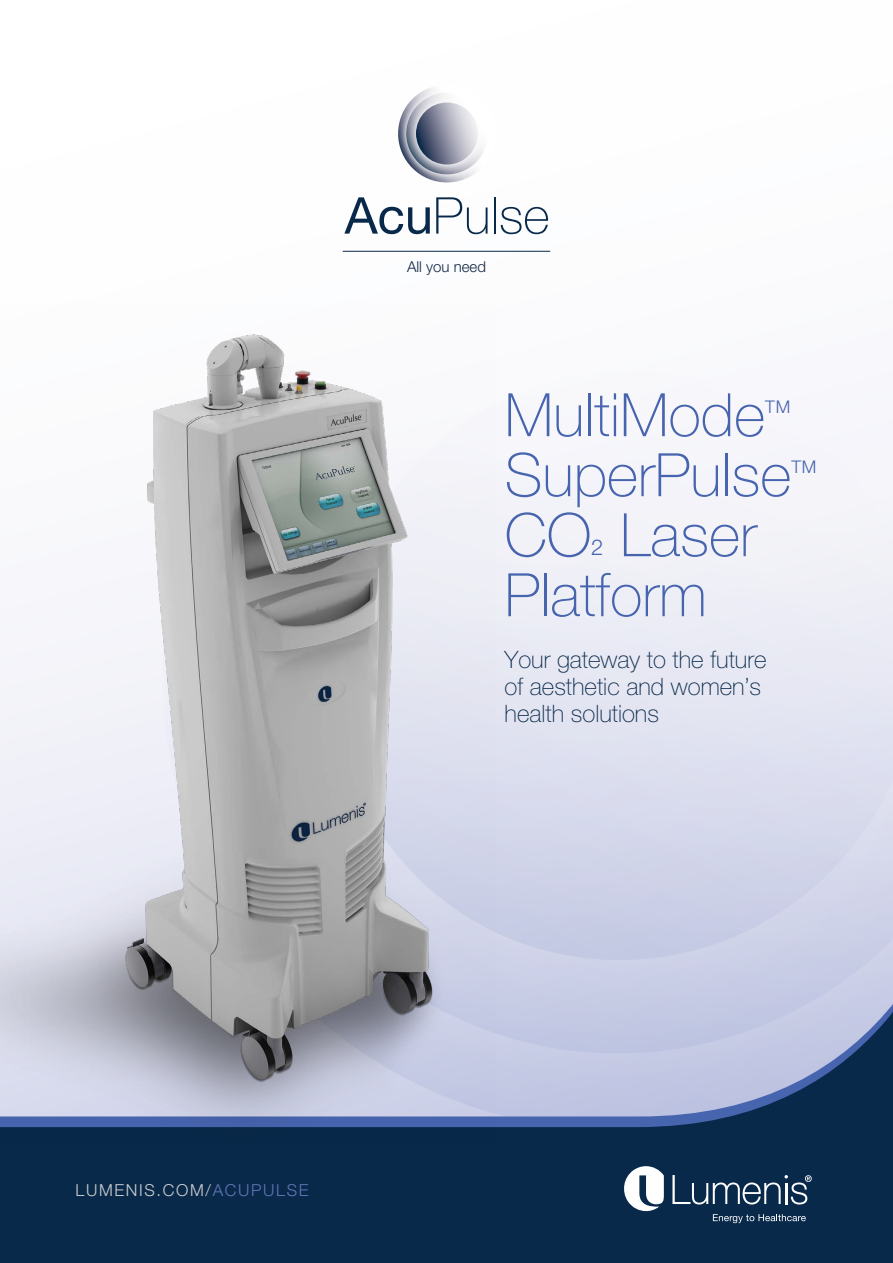
<style>
.page{position:relative;width:893px;height:1263px;background:#fff}
.page>*{position:absolute;margin:0;border:0;box-sizing:border-box;transform-origin:0 0}
.t1{font:100 60px/60px "Helvetica Neue LT Std";color:#4764af}
.t2{font:100 50.7px "Helvetica Neue";color:#09294a}
.t3{font:100 24px/27px "Helvetica Neue LT Std";color:#09294a}
.t4{font:300 21.9px "Helvetica Neue LT Std";color:#4764af}
.t5{font:300 17.55px "Helvetica Neue LT Std";color:#4764af}
.t6{font:300 16.5px "Helvetica Neue LT Std";letter-spacing:.1em;color:#cbcdce}
.t7{font:300 15px "Helvetica Neue LT Std";color:#132745}
.s1{font-weight:400}
.s2{color:#6174b8}
</style>
<div class="page">
<svg style="left:496px;top:444px;width:397px;height:524px"></svg>
<svg style="left:0;top:968px;width:893px;height:295px;background:#415979"></svg>
<svg style="left:672px;top:1175px;width:140px;height:29px;background:#3a546e"></svg>
<svg style="left:621px;top:1166px;width:43px;height:45px"></svg>
<svg style="left:713px;top:1214px;width:93px;height:9px"></svg>
<img style="left:398px;top:87px;width:76px;height:96px">
<img style="left:407px;top:93px;width:77px;height:81px">
<svg style="left:416px;top:102px;width:62px;height:63px;background:#9498a9"></svg>
<img style="left:0;top:334px;width:496px;height:807px">
<hr style="left:343px;top:251px;width:207px;height:1px;background:#09294a">
<h2 class="t2" style="left:345px;top:177px;width:206px"><span class="s1">Acu</span>Pulse</h2>
<p class="t7" style="left:407px;top:258px;width:80px">All you need</p>
<h1 class="t1" style="left:505px;top:385px;width:262px">MultiMode</h1>
<p class="t5" style="left:765px;top:396px;width:26px">TM</p>
<h1 class="t1" style="left:505px;top:445px;width:288px">SuperPulse</h1>
<p class="t5" style="left:791px;top:456px;width:26px">TM</p>
<h1 class="t1" style="left:505px;top:505px;width:88px">CO</h1>
<h1 class="t1" style="left:505px;top:505px;width:254px;text-indent:116px">Laser<br>Platform</h1>
<p class="t4" style="left:591px;top:534px;width:14px">2</p>
<p class="t3" style="left:505px;top:646px;width:263px">Your gateway to the future of aesthetic and women’s health solutions</p>
<p class="t6" style="left:75px;top:1180px;width:235px">LUMENIS.COM/<span class="s2">ACUPULSE</span></p>
</div>
